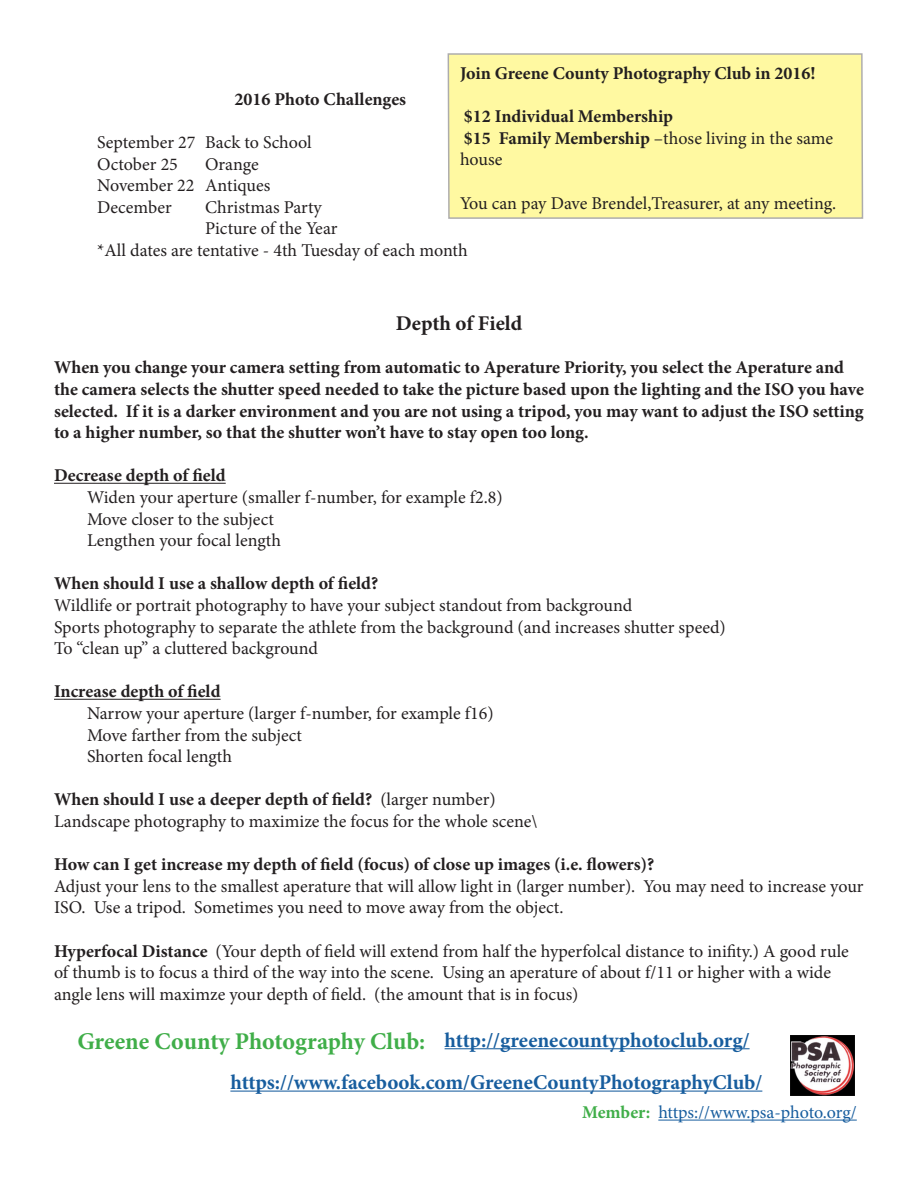
<style>
.page{position:relative;width:918px;height:1188px;background:#fff}
.page>*{position:absolute;margin:0;border:0;box-sizing:border-box;transform-origin:0 0}
.t1{font:700 24px "Minion Pro";letter-spacing:-.005em;color:#40ae49}
.t2{font:700 21px "Minion Pro";letter-spacing:-.005em;color:#175d9e}
.t3{font:700 21px "Minion Pro";color:#231f20}
.t4{font:18px/21.6px "Minion Pro";color:#231f20}
.t5{font:700 18px/21.6px "Minion Pro";color:#231f20}
.t6{font:18px "Minion Pro";letter-spacing:-.005em;color:#175d9e}
.s1{font-weight:400}
.s2{font-weight:700}
.s3{font-weight:700;color:#40ae49}
</style>
<div class="page">
<div style="left:447px;top:53px;width:417px;height:166px;background:#fff9a1"></div>
<hr style="left:230px;top:1091px;width:532px;height:1px;background:#175d9e">
<hr style="left:445px;top:1048px;width:305px;height:1px;background:#175d9e">
<img style="left:790px;top:1035px;width:65px;height:61px">
<hr style="left:658px;top:1120px;width:199px;height:1px;background:#175d9e">
<hr style="left:54px;top:483px;width:172px;height:1px;background:#231f20">
<hr style="left:54px;top:699px;width:167px;height:1px;background:#231f20">
<p class="t5" style="left:460px;top:62px;width:357px">Join Greene County Photography Club in 2016!</p>
<p class="t5" style="left:460px;top:105px;width:375px">$12 Individual Membership<br>$15 Family Membership <span class="s1">–those living in the same house</span></p>
<p class="t4" style="left:460px;top:192px;width:378px">You can pay Dave Brendel,Treasurer, at any meeting.</p>
<p class="t5" style="left:235px;top:88px;width:173px">2016 Photo Challenges</p>
<p class="t4" style="left:97px;top:132px;width:216px">September 27 Back to School</p>
<p class="t4" style="left:97px;top:153px;width:82px">October 25</p>
<p class="t4" style="left:97px;top:153px;width:175px;text-indent:108px">Orange<br>November 22 Antiques<br>December</p>
<p class="t4" style="left:205px;top:196px;width:118px">Christmas Party</p>
<p class="t4" style="left:205px;top:218px;width:134px">Picture of the Year</p>
<p class="t4" style="left:97px;top:240px;width:372px">*All dates are tentative - 4th Tuesday of each month</p>
<p class="t3" style="left:396px;top:309px;width:128px">Depth of Field</p>
<p class="t5" style="left:54px;top:357px;width:811px">When you change your camera setting from automatic to Aperature Priority, you select the Aperature and the camera selects the shutter speed needed to take the picture based upon the lighting and the ISO you have selected. If it is a darker environment and you are not using a tripod, you may want to adjust the ISO setting to a higher number, so that the shutter won’t have to stay open too long.</p>
<p class="t5" style="left:54px;top:465px;width:173px">Decrease depth of field</p>
<p class="t4" style="left:87px;top:487px;width:417px">Widen your aperture (smaller f-number, for example f2.8)</p>
<p class="t4" style="left:87px;top:508px;width:188px">Move closer to the subject</p>
<p class="t4" style="left:87px;top:530px;width:196px">Lengthen your focal length</p>
<p class="t5" style="left:54px;top:573px;width:326px">When should I use a shallow depth of field?</p>
<p class="t4" style="left:54px;top:595px;width:580px">Wildlife or portrait photography to have your subject standout from background</p>
<p class="t4" style="left:54px;top:616px;width:673px">Sports photography to separate the athlete from the background (and increases shutter speed)</p>
<p class="t4" style="left:54px;top:638px;width:266px">To “clean up” a cluttered background</p>
<p class="t5" style="left:54px;top:681px;width:168px">Increase depth of field</p>
<p class="t4" style="left:87px;top:703px;width:408px">Narrow your aperture (larger f-number, for example f16)</p>
<p class="t4" style="left:87px;top:724px;width:217px">Move farther from the subject</p>
<p class="t4" style="left:87px;top:746px;width:147px">Shorten focal length</p>
<p class="t5" style="left:54px;top:789px;width:443px">When should I use a deeper depth of field? <span class="s1">(larger number)</span></p>
<p class="t4" style="left:54px;top:811px;width:485px">Landscape photography to maximize the focus for the whole scene\</p>
<p class="t5" style="left:54px;top:853px;width:602px">How can I get increase my depth of field (focus) of close up images (i.e. flowers)?</p>
<p class="t4" style="left:54px;top:875px;width:811px">Adjust your lens to the smallest aperature that will allow light in (larger number). You may need to increase your<br>ISO. Use a tripod. Sometimes you need to move away from the object.</p>
<p class="t4" style="left:54px;top:940px;width:796px"><span class="s2">Hyperfocal Distance</span> (Your depth of field will extend from half the hyperfolcal distance to inifity.) A good rule of thumb is to focus a third of the way into the scene. Using an aperature of about f/11 or higher with a wide angle lens will maximze your depth of field. (the amount that is in focus)</p>
<p class="t1" style="left:77px;top:1024px;width:349px">Greene County Photography Club:</p>
<p class="t2" style="left:445px;top:1025px;width:306px">http://greenecountyphotoclub.org/</p>
<p class="t2" style="left:230px;top:1067px;width:533px">https://www.facebook.com/GreeneCountyPhotographyClub/</p>
<p class="t6" style="left:582px;top:1100px;width:276px"><span class="s3">Member:</span> https://www.psa-photo.org/</p>
</div>
